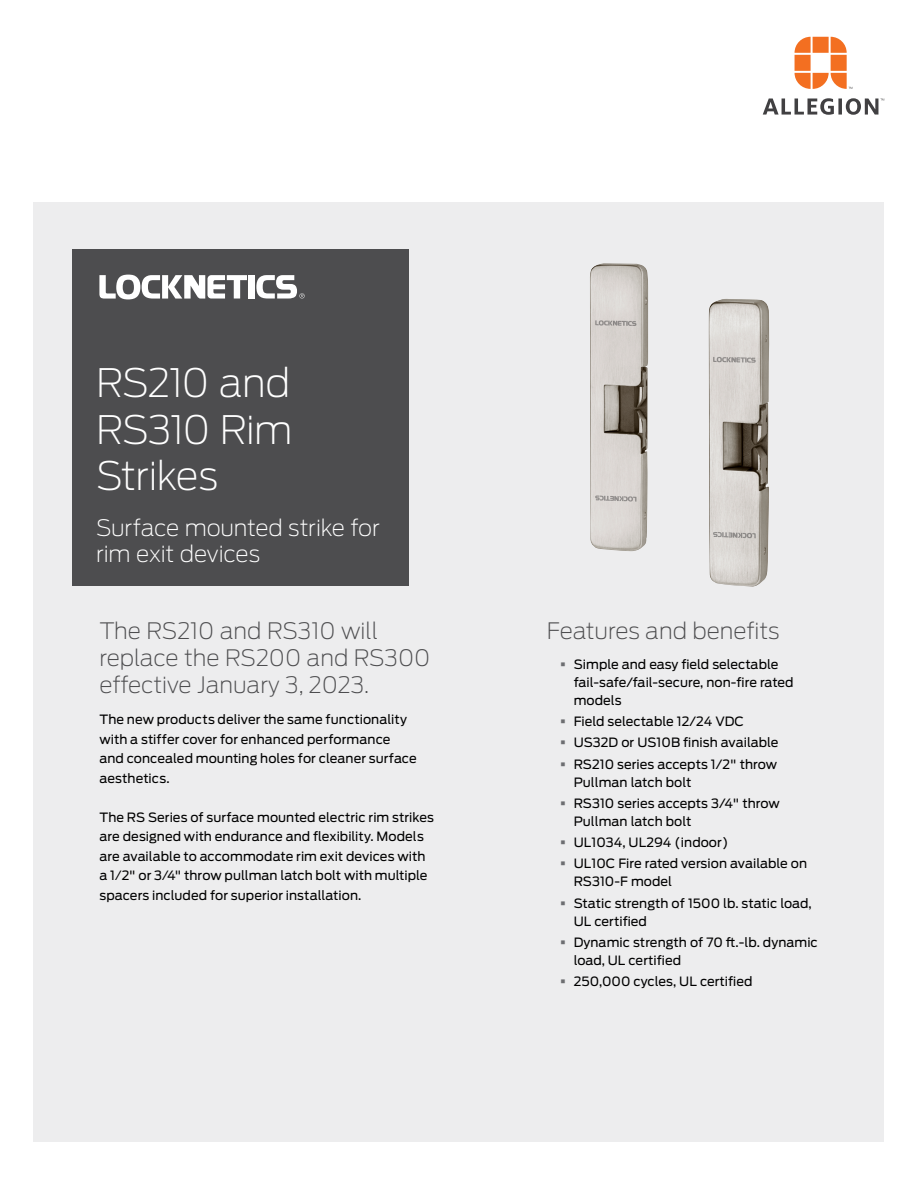
<style>
.page{position:relative;width:918px;height:1188px;background:#fff}
.page>*{position:absolute;margin:0;border:0;box-sizing:border-box;transform-origin:0 0}
.t1{font:200 39px/46.5px "Antenna";letter-spacing:-.03em;color:#fff;text-align:justify}
.t2{font:200 22.5px/27px "Antenna";color:#4d4d4f}
.t3{font:200 22.5px/25.5px "Antenna";letter-spacing:-.01em;color:#fff}
.t4{font:12.75px/19.5px "Antenna";letter-spacing:.005em;color:#000}
.s1{color:#6d6e71}
</style>
<div class="page">
<div style="left:34px;top:202px;width:850px;height:939px;background:#ededee"></div>
<svg style="left:795px;top:37px;width:57px;height:52px"></svg>
<svg style="left:763px;top:98px;width:121px;height:17px"></svg>
<div style="left:72px;top:249px;width:337px;height:336px;background:#4d4d4f"></div>
<img style="left:590px;top:263px;width:58px;height:289px">
<img style="left:709px;top:299px;width:60px;height:288px">
<div style="left:248px;top:275px;width:7px;height:24px;background:#fff"></div>
<svg style="left:256px;top:275px;width:49px;height:24px"></svg>
<svg style="left:99px;top:275px;width:148px;height:24px"></svg>
<h1 class="t1" style="left:96px;top:359px;width:198px">RS210 and RS310 Rim Strikes</h1>
<h2 class="t3" style="left:96px;top:514px;width:285px">Surface mounted strike for rim exit devices</h2>
<h2 class="t2" style="left:99px;top:617px;width:332px">The RS210 and RS310 will replace the RS200 and RS300 effective January 3, 2023.</h2>
<p class="t4" style="left:99px;top:710px;width:319px">The new products deliver the same functionality with a stiffer cover for enhanced performance and concealed mounting holes for cleaner surface aesthetics.</p>
<p class="t4" style="left:99px;top:807px;width:336px">The RS Series of surface mounted electric rim strikes are designed with endurance and flexibility. Models are available to accommodate rim exit devices with a 1⁄2" or 3⁄4" throw pullman latch bolt with multiple spacers included for superior installation.</p>
<h2 class="t2" style="left:547px;top:617px;width:234px">Features and benefits</h2>
<p class="t4" style="left:574px;top:655px;width:221px;line-height:18px;text-indent:-14px"><span class="s1">▪</span> Simple and easy field selectable fail-safe/fail-secure, non-fire rated models</p>
<p class="t4" style="left:560px;top:712px;width:185px"><span class="s1">▪</span> Field selectable 12/24 VDC</p>
<p class="t4" style="left:560px;top:733px;width:220px"><span class="s1">▪</span> US32D or US10B finish available</p>
<p class="t4" style="left:574px;top:755px;width:205px;line-height:18px;text-indent:-14px"><span class="s1">▪</span> RS210 series accepts 1/2" throw<br>Pullman latch bolt</p>
<p class="t4" style="left:574px;top:794px;width:208px;line-height:18px;text-indent:-14px"><span class="s1">▪</span> RS310 series accepts 3/4" throw<br>Pullman latch bolt</p>
<p class="t4" style="left:560px;top:833px;width:169px"><span class="s1">▪</span> UL1034, UL294 (indoor)</p>
<p class="t4" style="left:574px;top:855px;width:235px;line-height:18px;text-indent:-14px"><span class="s1">▪</span> UL10C Fire rated version available on<br>RS310-F model</p>
<p class="t4" style="left:574px;top:894px;width:239px;line-height:18px;text-indent:-14px"><span class="s1">▪</span> Static strength of 1500 lb. static load,<br>UL certified</p>
<p class="t4" style="left:574px;top:933px;width:246px;line-height:18px;text-indent:-14px"><span class="s1">▪</span> Dynamic strength of 70 ft.-lb. dynamic load, UL certified</p>
<p class="t4" style="left:560px;top:972px;width:194px"><span class="s1">▪</span> 250,000 cycles, UL certified</p>
</div>
